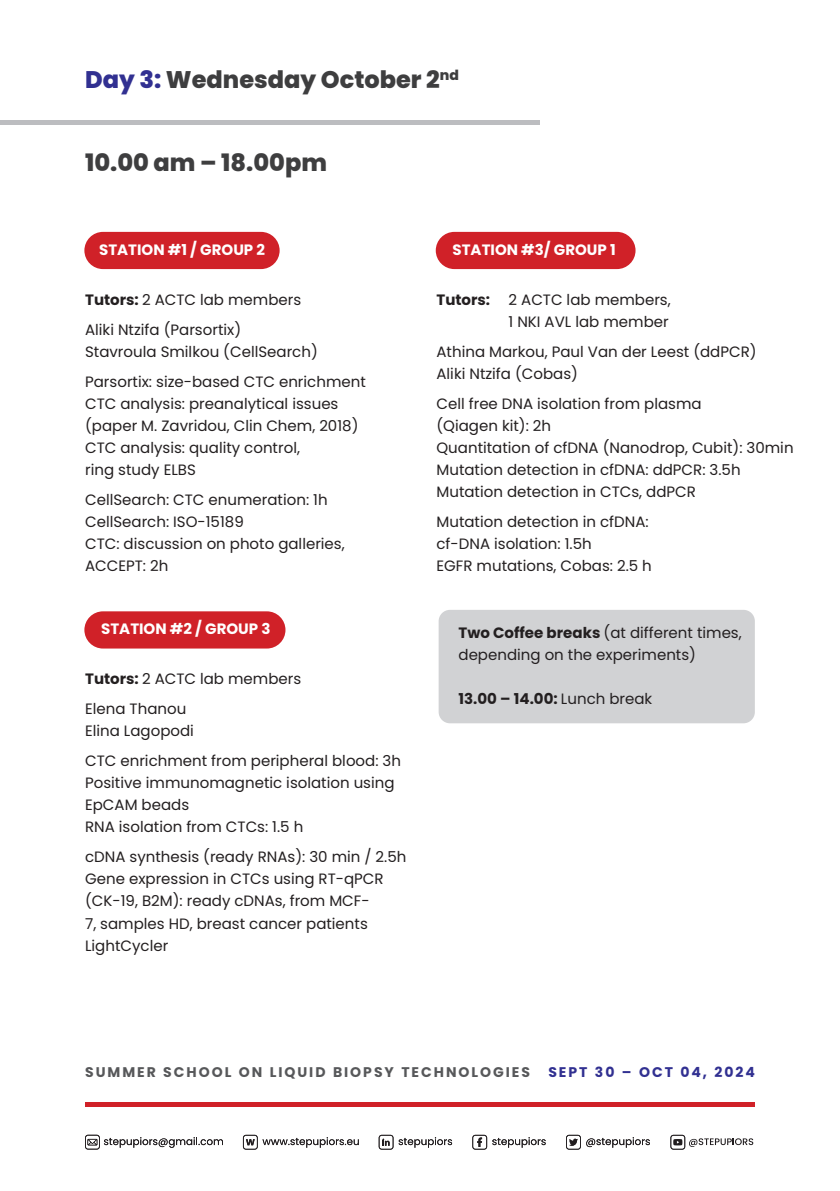
<style>
.page{position:relative;width:840px;height:1191px;background:#fff}
.page>*{position:absolute;margin:0;border:0;box-sizing:border-box;transform-origin:0 0}
.t1{font:800 24px "Poppins";color:#3e3e3f}
.t2{font:15px/22px "Poppins";color:#231f20}
.t3{font:700 15px "Poppins";color:#fff}
.t4{font:700 15px "Poppins";color:#231f20}
.t5{font:700 14px "Poppins";letter-spacing:.14em;color:#57585a}
.t6{font:700 14px "Poppins";letter-spacing:.14em;color:#313091}
.s1{color:#313091}
.s2{font-weight:700}
.s3{font-weight:400}
</style>
<div class="page">
<div style="left:84px;top:232px;width:195px;height:37px;background:#d02128;border-radius:19px"></div>
<div style="left:435px;top:232px;width:200px;height:37px;background:#d02128;border-radius:19px"></div>
<div style="left:84px;top:611px;width:201px;height:37px;background:#d02128;border-radius:19px"></div>
<hr style="left:85px;top:1102px;width:669px;height:4px;background:#d02128">
<hr style="left:0;top:121px;width:539px;height:4px;background:#bcbdc0">
<div style="left:438px;top:610px;width:316px;height:113px;background:#d1d2d4;border-radius:11px"></div>
<svg style="left:243px;top:1134px;width:115px;height:15px"></svg>
<svg style="left:566px;top:1134px;width:14px;height:15px"></svg>
<svg style="left:586px;top:1137px;width:63px;height:10px"></svg>
<svg style="left:378px;top:1134px;width:74px;height:15px"></svg>
<svg style="left:85px;top:1134px;width:138px;height:15px"></svg>
<svg style="left:472px;top:1134px;width:73px;height:15px"></svg>
<svg style="left:670px;top:1134px;width:82px;height:15px"></svg>
<h1 class="t1" style="left:85px;top:65px;width:375px"><span class="s1">Day 3:</span> Wednesday October 2<sup>nd</sup></h1>
<h1 class="t1" style="left:85px;top:149px;width:243px">10.00 am – 18.00pm</h1>
<p class="t3" style="left:99px;top:241px;width:167px">STATION #1 / GROUP 2</p>
<p class="t3" style="left:452px;top:241px;width:165px">STATION #3/ GROUP 1</p>
<p class="t2" style="left:85px;top:285px;width:217px;line-height:30px"><span class="s2">Tutors:</span> 2 ACTC lab members<br>Aliki Ntzifa (Parsortix)</p>
<p class="t2" style="left:85px;top:337px;width:282px;line-height:30px">Stavroula Smilkou (CellSearch)<br>Parsortix: size-based CTC enrichment</p>
<p class="t2" style="left:85px;top:393px;width:275px">CTC analysis: preanalytical issues (paper M. Zavridou, Clin Chem, 2018)<br>CTC analysis: quality control,<br>ring study ELBS</p>
<p class="t2" style="left:85px;top:489px;width:261px">CellSearch: CTC enumeration: 1h<br>CellSearch: ISO-15189<br>CTC: discussion on photo galleries,<br>ACCEPT: 2h</p>
<p class="t3" style="left:101px;top:620px;width:171px">STATION #2 / GROUP 3</p>
<p class="t2" style="left:85px;top:664px;width:217px;line-height:30px"><span class="s2">Tutors:</span> 2 ACTC lab members<br>Elena Thanou</p>
<p class="t2" style="left:85px;top:716px;width:317px;line-height:30px">Elina Lagopodi<br>CTC enrichment from peripheral blood: 3h</p>
<p class="t2" style="left:85px;top:772px;width:311px">Positive immunomagnetic isolation using<br>EpCAM beads<br>RNA isolation from CTCs: 1.5 h</p>
<p class="t2" style="left:85px;top:846px;width:322px">cDNA synthesis (ready RNAs): 30 min / 2.5h Gene expression in CTCs using RT-qPCR (CK-19, B2M): ready cDNAs, from MCF-<br>7, samples HD, breast cancer patients LightCycler</p>
<p class="t2" style="left:436px;top:289px;width:236px;text-align:right"><span class="s2">Tutors:</span> 2 ACTC lab members,<br>1 NKI AVL lab member</p>
<p class="t2" style="left:436px;top:341px;width:321px">Athina Markou, Paul Van der Leest (ddPCR)<br>Aliki Ntzifa (Cobas)</p>
<p class="t2" style="left:436px;top:393px;width:358px">Cell free DNA isolation from plasma<br>(Qiagen kit): 2h<br>Quantitation of cfDNA (Nanodrop, Cubit): 30min Mutation detection in cfDNA: ddPCR: 3.5h Mutation detection in CTCs, ddPCR</p>
<p class="t2" style="left:436px;top:511px;width:217px">Mutation detection in cfDNA: cf-DNA isolation: 1.5h<br>EGFR mutations, Cobas: 2.5 h</p>
<p class="t2" style="left:458px;top:622px;width:284px"><span class="s2">Two Coffee breaks</span> (at different times, depending on the experiments)</p>
<p class="t4" style="left:458px;top:690px;width:195px">13.00 – 14.00: <span class="s3">Lunch break</span></p>
<p class="t5" style="left:85px;top:1063px;width:446px">SUMMER SCHOOL ON LIQUID BIOPSY TECHNOLOGIES</p>
<p class="t6" style="left:548px;top:1063px;width:208px">SEPT 30 – OCT 04, 2024</p>
</div>
